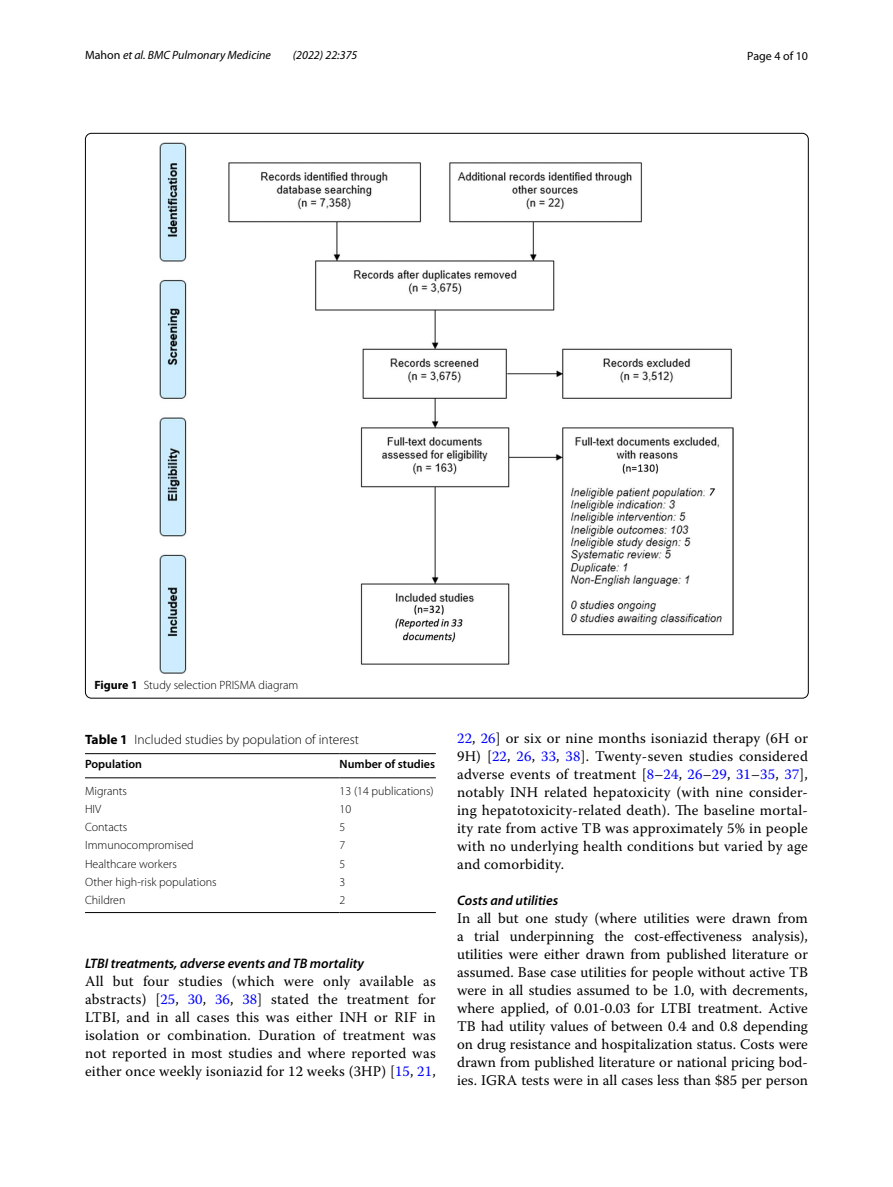
<style>
.page{position:relative;width:893px;height:1187px;background:#fff}
.page>*{position:absolute;margin:0;border:0;box-sizing:border-box;transform-origin:0 0}
.t1{font:14.7px/18px "Warnock Pro";letter-spacing:.015em;color:#000;text-align:justify}
.t2{font:italic 600 13.8px "Myriad Pro";color:#000}
.t3{font:300 13.5px "Myriad Pro";color:#000}
.t4{font:300 12px "Myriad Pro";color:#000}
.t5{font:italic 12px "Myriad Pro";color:#000}
.t6{font:600 12px "Myriad Pro";color:#000}
.t7{font:12px "Myriad Pro";color:#000}
.s1{font-style:normal}
.s2{font-weight:700}
.s3{color:#00f}
</style>
<div class="page">
<img style="left:160px;top:142px;width:574px;height:531px">
<hr style="left:85px;top:753px;width:255px;height:1px;background:#000">
<hr style="left:85px;top:777px;width:255px;height:1px;background:#000">
<hr style="left:340px;top:753px;width:96px;height:1px;background:#000">
<hr style="left:340px;top:777px;width:96px;height:1px;background:#000">
<hr style="left:85px;top:912px;width:255px;height:1px;background:#000">
<hr style="left:340px;top:912px;width:96px;height:1px;background:#000">
<p class="t5" style="left:85px;top:48px;width:187px"><span class="s1">Mahon</span> et al. BMC Pulmonary Medicine</p>
<p class="t5" style="left:293px;top:48px;width:66px">(2022) 22:375</p>
<p class="t7" style="left:747px;top:48px;width:62px">Page 4 of 10</p>
<p class="t4" style="left:94px;top:678px;width:205px"><span class="s2">Figure 1</span> Study selection PRISMA diagram</p>
<p class="t3" style="left:85px;top:731px;width:275px"><span class="s2">Table 1</span> Included studies by population of interest</p>
<p class="t6" style="left:85px;top:756px;width:59px">Population</p>
<p class="t6" style="left:340px;top:756px;width:97px">Number of studies</p>
<p class="t4" style="left:85px;top:784px;width:44px">Migrants</p>
<p class="t4" style="left:340px;top:784px;width:96px">13 (14 publications)</p>
<p class="t4" style="left:85px;top:802px;width:18px">HIV</p>
<p class="t4" style="left:340px;top:802px;width:13px">10</p>
<p class="t4" style="left:85px;top:820px;width:44px">Contacts</p>
<p class="t4" style="left:340px;top:820px;width:7px">5</p>
<p class="t4" style="left:85px;top:838px;width:110px">Immunocompromised</p>
<p class="t4" style="left:340px;top:838px;width:7px">7</p>
<p class="t4" style="left:85px;top:856px;width:93px">Healthcare workers</p>
<p class="t4" style="left:340px;top:856px;width:7px">5</p>
<p class="t4" style="left:85px;top:875px;width:133px">Other high-risk populations</p>
<p class="t4" style="left:340px;top:875px;width:7px">3</p>
<p class="t4" style="left:85px;top:893px;width:42px">Children</p>
<p class="t4" style="left:340px;top:893px;width:7px">2</p>
<p class="t2" style="left:85px;top:954px;width:280px">LTBI treatments, adverse events and TB mortality</p>
<p class="t1" style="left:85px;top:971px;width:352px">All but four studies (which were only available as abstracts) [<span class="s3">25</span>, <span class="s3">30</span>, <span class="s3">36</span>, <span class="s3">38</span>] stated the treatment for LTBI, and in all cases this was either INH or RIF in isolation or combination. Duration of treatment was not reported in most studies and where reported was either once weekly isoniazid for 12 weeks (3HP) [<span class="s3">15</span>, <span class="s3">21</span>,</p>
<p class="t1" style="left:457px;top:729px;width:352px"><span class="s3">22</span>, <span class="s3">26</span>] or six or nine months isoniazid therapy (6H or 9H) [<span class="s3">22</span>, <span class="s3">26</span>, <span class="s3">33</span>, <span class="s3">38</span>]. Twenty-seven studies considered adverse events of treatment [<span class="s3">8</span>–<span class="s3">24</span>, <span class="s3">26</span>–<span class="s3">29</span>, <span class="s3">31</span>–<span class="s3">35</span>, <span class="s3">37</span>], notably INH related hepatoxicity (with nine consider&shy;ing hepatotoxicity-related death). The baseline mortal&shy;ity rate from active TB was approximately 5% in people with no underlying health conditions but varied by age and comorbidity.</p>
<p class="t2" style="left:457px;top:891px;width:103px">Costs and utilities</p>
<p class="t1" style="left:457px;top:909px;width:352px">In all but one study (where utilities were drawn from a trial underpinning the cost-effectiveness analysis), utilities were either drawn from published literature or assumed. Base case utilities for people without active TB were in all studies assumed to be 1.0, with decrements, where applied, of 0.01-0.03 for LTBI treatment. Active TB had utility values of between 0.4 and 0.8 depending on drug resistance and hospitalization status. Costs were drawn from published literature or national pricing bod&shy;ies. IGRA tests were in all cases less than $85 per person</p>
</div>
